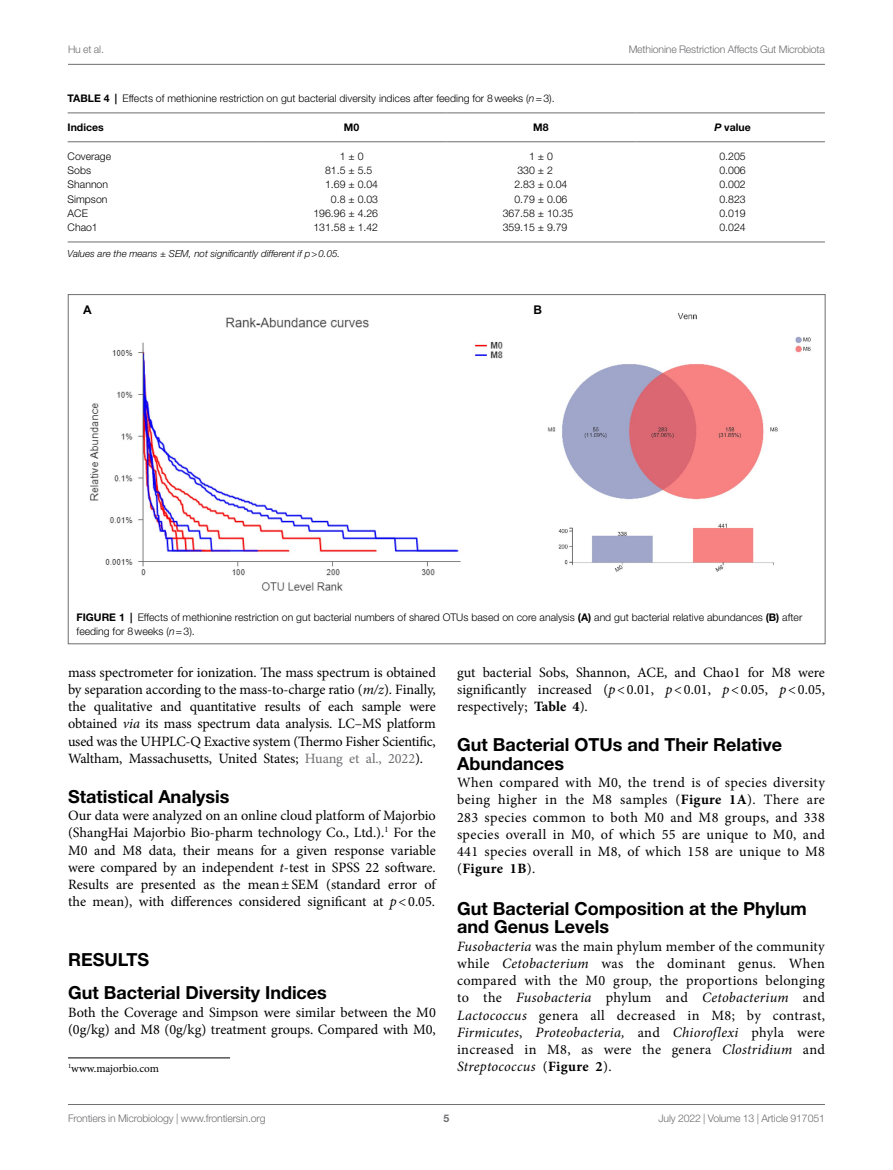
<style>
.page{position:relative;width:893px;height:1170px;background:#fff}
.page>*{position:absolute;margin:0;border:0;box-sizing:border-box;transform-origin:0 0}
.HEAD_2{font:700 18px/18.8px "Helvetica Neue LT Std";color:#000}
.TEXT_FLUSH{font:700 18px/33px "Helvetica Neue LT Std";color:#000}
.TEXT_FLUSH-2{font:14.25px/17.2px "Minion Pro";color:#000;text-align:justify}
.t1{font:700 12px "Arial";color:#000}
.FOOTNOTE{font:11.25px "Minion Pro";color:#000}
.TB_TX{font:300 10.5px "Helvetica Neue LT Std";color:#000}
.FIG_LEG{font:300 10.5px/14.2px "Helvetica Neue LT Std";color:#000}
.t2{font:300 10.5px "Helvetica Neue LT Std";letter-spacing:-.015em;color:#6d6e71}
.TT_NO_RULE{font:300 10.5px "Helvetica Neue LT Std";color:#000}
.TB_CH{font:700 10.5px "Helvetica Neue LT Std";color:#000}
.t3{font:700 10.5px "Helvetica Neue LT Std";color:#6d6e71}
.TFN{font:italic 300 9.75px "Helvetica Neue LT Std";color:#000}
.s1{font-weight:700}
.s2{font-style:italic}
.s3{color:#6d6e71}
</style>
<div class="page">
<hr style="left:68px;top:64px;width:757px;height:1px;background:#6d6e71">
<hr style="left:68px;top:1104px;width:757px;height:1px;background:#6d6e71">
<hr style="left:68px;top:1057px;width:162px;height:1px;background:#000">
<hr style="left:68px;top:242px;width:757px;height:1px;background:#6d6e71">
<hr style="left:257px;top:113px;width:189px;height:1px;background:#6d6e71">
<hr style="left:257px;top:141px;width:189px;height:1px;background:#6d6e71">
<hr style="left:446px;top:113px;width:190px;height:1px;background:#6d6e71">
<hr style="left:446px;top:141px;width:190px;height:1px;background:#6d6e71">
<hr style="left:636px;top:113px;width:189px;height:1px;background:#6d6e71">
<hr style="left:636px;top:141px;width:189px;height:1px;background:#6d6e71">
<hr style="left:68px;top:113px;width:189px;height:1px;background:#6d6e71">
<hr style="left:68px;top:141px;width:189px;height:1px;background:#6d6e71">
<img style="left:90px;top:313px;width:721px;height:278px">
<p class="t2" style="left:68px;top:42px;width:37px">Hu et al.</p>
<p class="t2" style="left:629px;top:42px;width:198px">Methionine Restriction Affects Gut Microbiota</p>
<p class="TT_NO_RULE" style="left:68px;top:92px;width:488px"><span class="s1">TABLE 4 |</span> Effects of methionine restriction on gut bacterial diversity indices after feeding for 8weeks (<span class="s2">n</span>=3).</p>
<p class="TB_CH" style="left:68px;top:121px;width:38px">Indices</p>
<p class="TB_CH" style="left:344px;top:121px;width:17px">M0</p>
<p class="TB_CH" style="left:533px;top:121px;width:17px">M8</p>
<p class="TB_CH" style="left:714px;top:121px;width:38px"><span class="s2">P</span> value</p>
<p class="TB_TX" style="left:68px;top:150px;width:45px">Coverage</p>
<p class="TB_TX" style="left:340px;top:150px;width:25px">1 ± 0</p>
<p class="TB_TX" style="left:529px;top:150px;width:25px">1 ± 0</p>
<p class="TB_TX" style="left:719px;top:150px;width:28px">0.205</p>
<p class="TB_TX" style="left:68px;top:164px;width:25px">Sobs</p>
<p class="TB_TX" style="left:325px;top:164px;width:49px">81.5 ± 5.5</p>
<p class="TB_TX" style="left:517px;top:164px;width:37px">330 ± 2</p>
<p class="TB_TX" style="left:719px;top:164px;width:28px">0.006</p>
<p class="TB_TX" style="left:68px;top:178px;width:42px">Shannon</p>
<p class="TB_TX" style="left:325px;top:178px;width:55px">1.69 ± 0.04</p>
<p class="TB_TX" style="left:514px;top:178px;width:55px">2.83 ± 0.04</p>
<p class="TB_TX" style="left:719px;top:178px;width:28px">0.002</p>
<p class="TB_TX" style="left:68px;top:192px;width:41px">Simpson</p>
<p class="TB_TX" style="left:331px;top:192px;width:49px">0.8 ± 0.03</p>
<p class="TB_TX" style="left:514px;top:192px;width:55px">0.79 ± 0.06</p>
<p class="TB_TX" style="left:719px;top:192px;width:28px">0.823</p>
<p class="TB_TX" style="left:68px;top:207px;width:22px">ACE</p>
<p class="TB_TX" style="left:313px;top:207px;width:66px">196.96 ± 4.26</p>
<p class="TB_TX" style="left:503px;top:207px;width:72px">367.58 ± 10.35</p>
<p class="TB_TX" style="left:719px;top:207px;width:28px">0.019</p>
<p class="TB_TX" style="left:68px;top:221px;width:32px">Chao1</p>
<p class="TB_TX" style="left:313px;top:221px;width:66px">131.58 ± 1.42</p>
<p class="TB_TX" style="left:503px;top:221px;width:66px">359.15 ± 9.79</p>
<p class="TB_TX" style="left:719px;top:221px;width:28px">0.024</p>
<p class="TFN" style="left:68px;top:247px;width:274px">Values are the means ± SEM, not significantly different if p&gt;0.05.</p>
<p class="t1" style="left:83px;top:301px;width:10px">A</p>
<p class="t1" style="left:533px;top:301px;width:10px">B</p>
<p class="FIG_LEG" style="left:77px;top:610px;width:727px"><span class="s1">FIGURE 1 |</span> Effects of methionine restriction on gut bacterial numbers of shared OTUs based on core analysis <span class="s1">(A)</span> and gut bacterial relative abundances <span class="s1">(B)</span> after feeding for 8weeks (<span class="s2">n</span>=3).</p>
<p class="TEXT_FLUSH-2" style="left:68px;top:663px;width:369px">mass spectrometer for ionization. The mass spectrum is obtained by separation according to the mass-to-charge ratio (<span class="s2">m/z</span>). Finally, the qualitative and quantitative results of each sample were obtained <span class="s2">via</span> its mass spectrum data analysis. LC–MS platform used was the UHPLC-Q Exactive system (Thermo Fisher Scientific, Waltham, Massachusetts, United States; <span class="s3">Huang et al., 2022</span>).</p>
<p class="HEAD_2" style="left:68px;top:786px;width:163px">Statistical Analysis</p>
<p class="TEXT_FLUSH-2" style="left:68px;top:806px;width:369px">Our data were analyzed on an online cloud platform of Majorbio (ShangHai Majorbio Bio-pharm technology Co., Ltd.).<sup>1</sup> For the M0 and M8 data, their means for a given response variable were compared by an independent <span class="s2">t</span>-test in SPSS 22 software.<br>Results are presented as the mean±SEM (standard error of the mean), with differences considered significant at <span class="s2">p</span>&lt;0.05.</p>
<p class="TEXT_FLUSH" style="left:68px;top:942px;width:260px">RESULTS<br>Gut Bacterial Diversity Indices</p>
<p class="TEXT_FLUSH-2" style="left:68px;top:1003px;width:369px">Both the Coverage and Simpson were similar between the M0 (0g/kg) and M8 (0g/kg) treatment groups. Compared with M0,</p>
<p class="FOOTNOTE" style="left:68px;top:1060px;width:93px"><sup>1</sup>www.majorbio.com</p>
<p class="TEXT_FLUSH-2" style="left:457px;top:663px;width:369px">gut bacterial Sobs, Shannon, ACE, and Chao1 for M8 were significantly increased (<span class="s2">p</span>&lt;0.01, <span class="s2">p</span>&lt;0.01, <span class="s2">p</span>&lt;0.05, <span class="s2">p</span>&lt;0.05, respectively; <span class="s1">Table 4</span>).</p>
<p class="HEAD_2" style="left:457px;top:734px;width:326px">Gut Bacterial OTUs and Their Relative<br>Abundances</p>
<p class="TEXT_FLUSH-2" style="left:457px;top:773px;width:369px">When compared with M0, the trend is of species diversity being higher in the M8 samples (<span class="s1">Figure 1A</span>). There are 283 species common to both M0 and M8 groups, and 338 species overall in M0, of which 55 are unique to M0, and 441 species overall in M8, of which 158 are unique to M8 (<span class="s1">Figure 1B</span>).</p>
<p class="HEAD_2" style="left:457px;top:898px;width:351px">Gut Bacterial Composition at the Phylum and Genus Levels</p>
<p class="TEXT_FLUSH-2" style="left:457px;top:937px;width:369px"><span class="s2">Fusobacteria</span> was the main phylum member of the community while <span class="s2">Cetobacterium</span> was the dominant genus. When compared with the M0 group, the proportions belonging to the <span class="s2">Fusobacteria</span> phylum and <span class="s2">Cetobacterium</span> and <span class="s2">Lactococcus</span> genera all decreased in M8; by contrast, <span class="s2">Firmicutes</span>, <span class="s2">Proteobacteria,</span> and <span class="s2">Chioroflexi</span> phyla were increased in M8, as were the genera <span class="s2">Clostridium</span> and <span class="s2">Streptococcus</span> (<span class="s1">Figure 2</span>).</p>
<p class="t2" style="left:68px;top:1111px;width:199px">Frontiers in Microbiology | www.frontiersin.org</p>
<p class="t3" style="left:444px;top:1111px;width:7px">5</p>
<p class="t2" style="left:658px;top:1111px;width:168px">July 2022 | Volume 13 | Article 917051</p>
</div>
